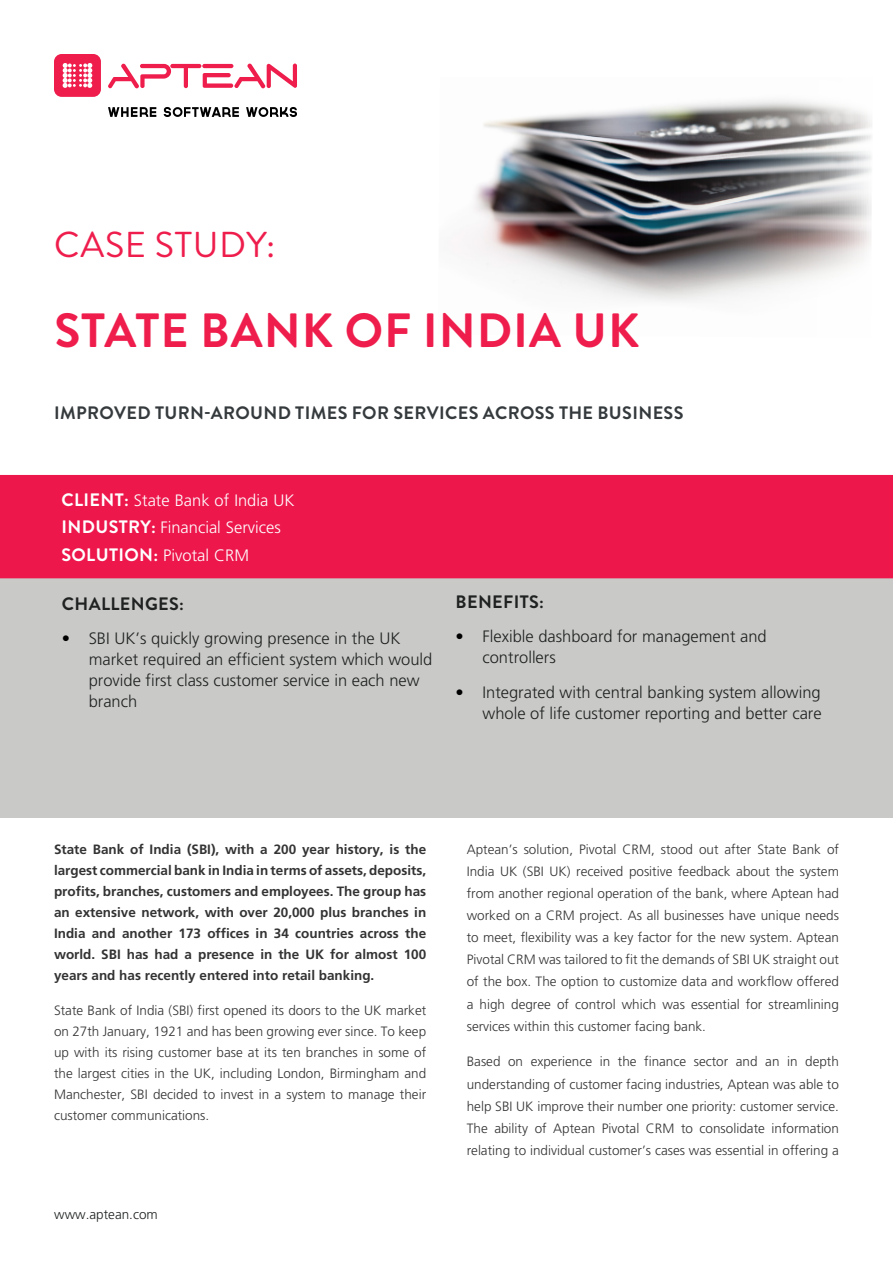
<style>
.page{position:relative;width:893px;height:1263px;background:#fff}
.page>*{position:absolute;margin:0;border:0;box-sizing:border-box;transform-origin:0 0}
.t1{font:700 48px "Brandon Grotesque";letter-spacing:.02em;color:#ee1d4c}
.t2{font:36px "Brandon Grotesque";letter-spacing:.02em;color:#ee1d4c}
.t3{font:700 18px "Brandon Grotesque";letter-spacing:.02em;color:#353a3d}
.t4{font:700 18px "Brandon Grotesque";letter-spacing:.02em;color:#1f2221}
.t5{font:300 16.5px/21px "Frutiger LT Std";color:#1f2221}
.t6{font:300 16.5px/27.5px "Frutiger LT Std";color:#fff}
.t7{font:300 13.5px/22.2px "Frutiger LT Std";color:#333334;text-align:justify}
.t8{font:700 13.5px/21.1px "Frutiger LT Std";color:#333334;text-align:justify}
.t9{font:300 13.5px "Frutiger LT Std";color:#1f2221}
.s1{font-family:"Brandon Grotesque";font-weight:700;font-size:18px}
.s2{color:#000}
</style>
<div class="page">
<svg style="left:108px;top:107px;width:48px;height:10px"></svg>
<svg style="left:164px;top:107px;width:75px;height:10px"></svg>
<svg style="left:246px;top:107px;width:51px;height:10px"></svg>
<div style="left:54px;top:54px;width:47px;height:43px;background:#ee1d4c;border-radius:8px"></div>
<svg style="left:108px;top:64px;width:189px;height:24px"></svg>
<svg style="left:63px;top:63px;width:29px;height:25px"></svg>
<div style="left:0;top:578px;width:893px;height:240px;background:#c9cac8"></div>
<div style="left:0;top:475px;width:893px;height:103px;background:#ed174c"></div>
<img style="left:467px;top:100px;width:405px;height:201px">
<h2 class="t2" style="left:54px;top:220px;width:223px">CASE STUDY:</h2>
<h1 class="t1" style="left:54px;top:297px;width:587px">STATE BANK OF INDIA UK</h1>
<h3 class="t3" style="left:54px;top:400px;width:631px">IMPROVED TURN-AROUND TIMES FOR SERVICES ACROSS THE BUSINESS</h3>
<p class="t6" style="left:61px;top:487px;width:234px"><span class="s1">CLIENT:</span> State Bank of India UK<br><span class="s1">INDUSTRY:</span> Financial Services<br><span class="s1">SOLUTION:</span> Pivotal CRM</p>
<h3 class="t4" style="left:62px;top:591px;width:124px">CHALLENGES:</h3>
<p class="t5" style="left:89px;top:628px;width:345px;text-indent:-27px"><span class="s2">•</span> SBI UK’s quickly growing presence in the UK market required an efficient system which would provide first class customer service in each new branch</p>
<h3 class="t4" style="left:456px;top:589px;width:90px">BENEFITS:</h3>
<p class="t5" style="left:482px;top:626px;width:286px;text-indent:-27px"><span class="s2">•</span> Flexible dashboard for management and controllers</p>
<p class="t5" style="left:455px;top:682px;width:368px;text-align:right"><span class="s2">•</span> Integrated with central banking system allowing whole of life customer reporting and better care</p>
<p class="t8" style="left:54px;top:838px;width:374px">State Bank of India (SBI), with a 200 year history, is the largest commercial bank in India in terms of assets, deposits, profits, branches, customers and employees. The group has an extensive network, with over 20,000 plus branches in India and another 173 offices in 34 countries across the world. SBI has had a presence in the UK for almost 100 years and has recently entered into retail banking.</p>
<p class="t7" style="left:54px;top:1000px;width:374px;line-height:21.1px">State Bank of India (SBI) first opened its doors to the UK market on 27th January, 1921 and has been growing ever since. To keep up with its rising customer base at its ten branches in some of the largest cities in the UK, including London, Birmingham and Manchester, SBI decided to invest in a system to manage their customer communications.</p>
<p class="t9" style="left:54px;top:1207px;width:105px">www.aptean.com</p>
<p class="t7" style="left:467px;top:838px;width:374px">Aptean’s solution, Pivotal CRM, stood out after State Bank of India UK (SBI UK) received positive feedback about the system from another regional operation of the bank, where Aptean had worked on a CRM project. As all businesses have unique needs to meet, flexibility was a key factor for the new system. Aptean Pivotal CRM was tailored to fit the demands of SBI UK straight out of the box. The option to customize data and workflow offered a high degree of control which was essential for streamlining services within this customer facing bank.</p>
<p class="t7" style="left:467px;top:1051px;width:374px">Based on experience in the finance sector and an in depth understanding of customer facing industries, Aptean was able to help SBI UK improve their number one priority: customer service.<br>The ability of Aptean Pivotal CRM to consolidate information relating to individual customer’s cases was essential in offering a</p>
</div>
